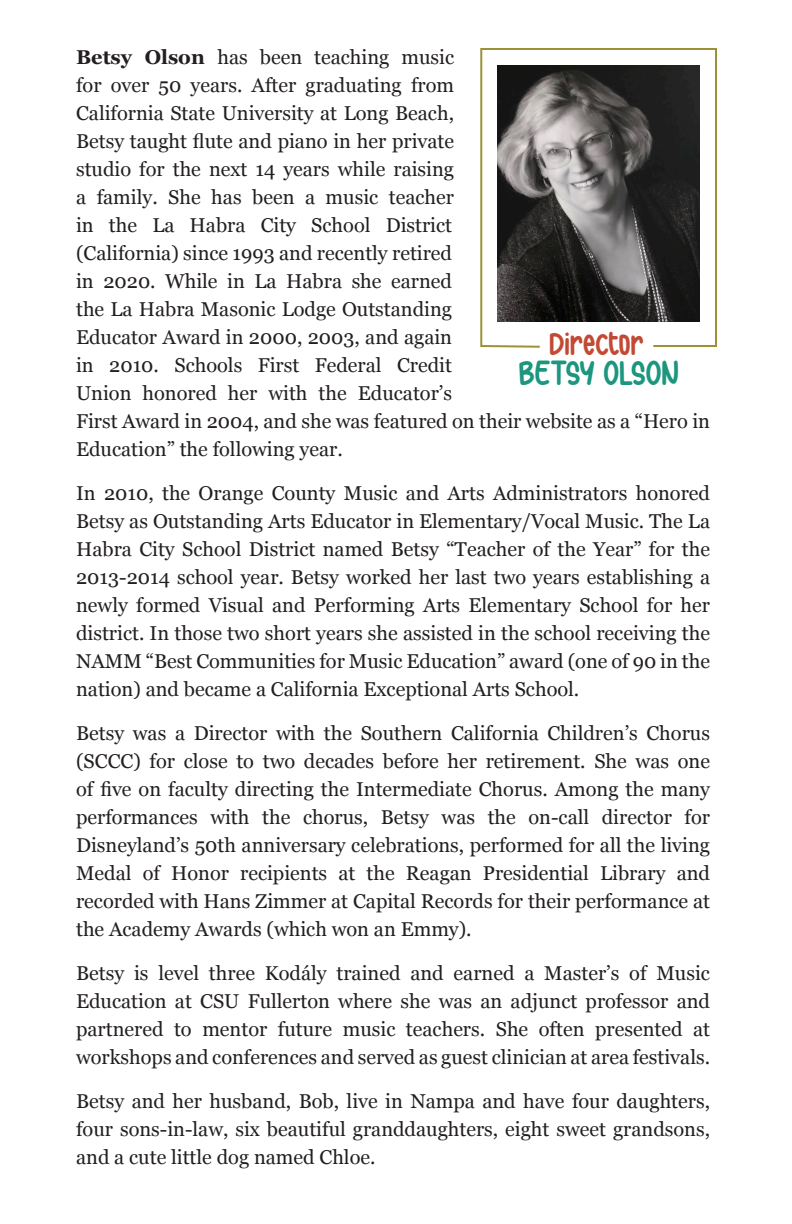
<style>
.page{position:relative;width:792px;height:1224px;background:#fff}
.page>*{position:absolute;margin:0;border:0;box-sizing:border-box;transform-origin:0 0}
.t1{font:34px "Dashing Unicorn";color:#1c967e}
.t2{font:32px "Dashing Unicorn";color:#c24a35}
.t3{font:20px/28px "Georgia";color:#231f20;text-align:justify}
.s1{font-weight:700}
</style>
<div class="page">
<svg style="left:480px;top:48px;width:237px;height:300px"></svg>
<p class="t3" style="left:76px;top:42px;width:635px;text-align:left"><span class="s1">Betsy Olson</span> has been teaching music<br>for over 50 years. After graduating from<br>California State University at Long Beach,<br>Betsy taught flute and piano in her private<br>studio for the next 14 years while raising<br>a family. She has been a music teacher<br>in the La Habra City School District<br>(California) since 1993 and recently retired<br>in 2020. While in La Habra she earned<br>the La Habra Masonic Lodge Outstanding<br>Educator Award in 2000, 2003, and again<br>in 2010. Schools First Federal Credit<br>Union honored her with the Educator’s<br>First Award in 2004, and she was featured on their website as a “Hero in Education” the following year.</p>
<p class="t3" style="left:76px;top:478px;width:636px">In 2010, the Orange County Music and Arts Administrators honored Betsy as Outstanding Arts Educator in Elementary/Vocal Music. The La Habra City School District named Betsy “Teacher of the Year” for the 2013-2014 school year. Betsy worked her last two years establishing a newly formed Visual and Performing Arts Elementary School for her district. In those two short years she assisted in the school receiving the NAMM “Best Communities for Music Education” award (one of 90 in the nation) and became a California Exceptional Arts School.</p>
<p class="t3" style="left:76px;top:718px;width:636px">Betsy was a Director with the Southern California Children’s Chorus (SCCC) for close to two decades before her retirement. She was one of five on faculty directing the Intermediate Chorus. Among the many performances with the chorus, Betsy was the on-call director for Disneyland’s 50th anniversary celebrations, performed for all the living Medal of Honor recipients at the Reagan Presidential Library and recorded with Hans Zimmer at Capital Records for their performance at the Academy Awards (which won an Emmy).</p>
<p class="t3" style="left:76px;top:958px;width:635px">Betsy is level three Kodály trained and earned a Master’s of Music Education at CSU Fullerton where she was an adjunct professor and partnered to mentor future music teachers. She often presented at workshops and conferences and served as guest clinician at area festivals.</p>
<p class="t3" style="left:76px;top:1086px;width:636px">Betsy and her husband, Bob, live in Nampa and have four daughters, four sons-in-law, six beautiful granddaughters, eight sweet grandsons, and a cute little dog named Chloe.</p>
<p class="t2" style="left:549px;top:328px;width:96px">Director</p>
<p class="t1" style="left:519px;top:357px;width:162px">BETSY OLSON</p>
</div>
